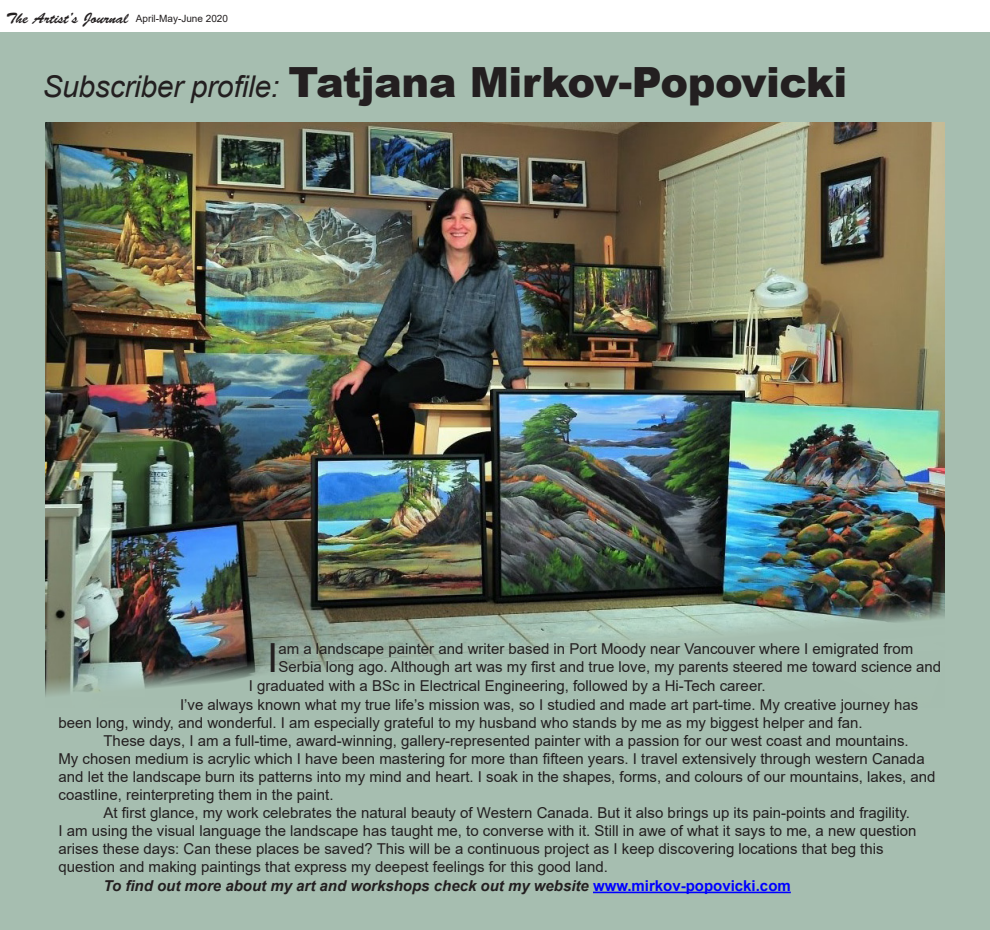
<style>
.page{position:relative;width:990px;height:930px;background:#fff}
.page>*{position:absolute;margin:0;border:0;box-sizing:border-box;transform-origin:0 0}
.t1{font:900 41.62px "Arial";letter-spacing:-.01em;color:#231f20}
.t2{font:40.12px "Arial";color:#231f20}
.t3{font:15px/18px "Arial";color:#231f20}
.t4{font:italic 700 15px "Arial";color:#231f20}
.t5{font:15px "Brush Script Std";color:#231f20}
.t6{font:10px "Arial";color:#231f20}
.s1{font-weight:400;font-style:italic;font-size:30px}
.s2{font-style:normal;color:#00f}
</style>
<div class="page">
<div style="left:0;top:33px;width:990px;height:897px;background:#a6beb0"></div>
<img style="left:45px;top:122px;width:899px;height:575px">
<hr style="left:593px;top:892px;width:198px;height:1px;background:#00f">
<p class="t5" style="left:6px;top:10px;width:124px">The Artist’s Journal</p>
<p class="t6" style="left:136px;top:12px;width:94px">April-May-June 2020</p>
<p class="t1" style="left:42px;top:52px;width:806px"><span class="s1">Subscriber profile:</span> Tatjana Mirkov-Popovicki</p>
<p class="t2" style="left:267px;top:631px;width:13px">I</p>
<p class="t3" style="left:278px;top:640px;width:637px">am a landscape painter and writer based in Port Moody near Vancouver where I emigrated from</p>
<p class="t3" style="left:278px;top:658px;width:664px">Serbia long ago. Although art was my first and true love, my parents steered me toward science and</p>
<p class="t3" style="left:249px;top:676px;width:518px">I graduated with a BSc in Electrical Engineering, followed by a Hi-Tech career.</p>
<p class="t3" style="left:58px;top:695px;width:861px;text-indent:122px">I’ve always known what my true life’s mission was, so I studied and made art part-time. My creative journey has been long, windy, and wonderful. I am especially grateful to my husband who stands by me as my biggest helper and fan.</p>
<p class="t3" style="left:58px;top:731px;width:879px;text-indent:45px">These days, I am a full-time, award-winning, gallery-represented painter with a passion for our west coast and mountains.<br>My chosen medium is acrylic which I have been mastering for more than fifteen years. I travel extensively through western Canada and let the landscape burn its patterns into my mind and heart. I soak in the shapes, forms, and colours of our mountains, lakes, and coastline, reinterpreting them in the paint.</p>
<p class="t3" style="left:58px;top:803px;width:859px;text-indent:45px">At first glance, my work celebrates the natural beauty of Western Canada. But it also brings up its pain-points and fragility.<br>I am using the visual language the landscape has taught me, to converse with it. Still in awe of what it says to me, a new question arises these days: Can these places be saved? This will be a continuous project as I keep discovering locations that beg this question and making paintings that express my deepest feelings for this good land.</p>
<p class="t4" style="left:104px;top:876px;width:689px">To find out more about my art and workshops check out my website <span class="s2">www.mirkov-popovicki.com</span></p>
</div>
